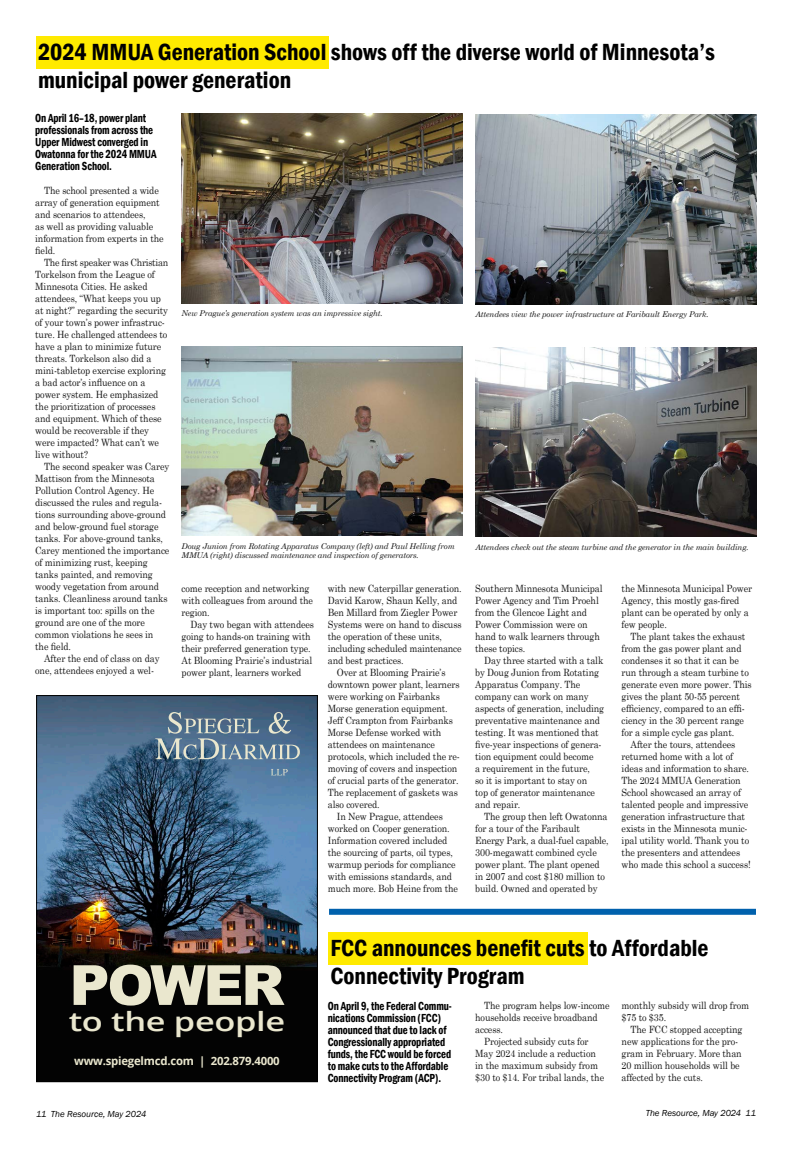
<style>
.page{position:relative;width:792px;height:1152px;background:#fff}
.page>*{position:absolute;margin:0;border:0;box-sizing:border-box;transform-origin:0 0}
.t1{font:900 55.4px "Arial";letter-spacing:-.04em;color:#eae7ce}
.t2{font:600 26.3px "Open Sans";letter-spacing:-.01em;color:#eae7ce;scale:1.31 1}
.Display_-_Headline{font:600 condensed 24px/28px "Franklin Gothic";color:#000}
.t3{font:600 condensed 12px/12px "Franklin Gothic";letter-spacing:-.01em;color:#000;scale:.9 1}
.t4{font:700 11.4px "Open Sans";letter-spacing:-.02em;color:#eae7ce}
.t5{font:10px/12px "Century Schoolbook";letter-spacing:-.01em;color:#1a1a1a;scale:.9 1}
.t6{font:italic 9px "Franklin Gothic";color:#000}
.Cutline{font:italic 8px/9px "Century Schoolbook";letter-spacing:-.02em;color:#1a1a1a}
</style>
<div class="page">
<div style="left:36px;top:36px;width:292px;height:32px;background:#ffea00"></div>
<img style="left:38px;top:697px;width:278px;height:383px">
<svg style="left:271px;top:769px;width:17px;height:6px"></svg>
<svg style="left:155px;top:712px;width:145px;height:48px;background:#688296"></svg>
<div style="left:36px;top:695px;width:282px;height:387px;border:1px solid #000"></div>
<div style="left:329px;top:909px;width:427px;height:6px;background:#0061ad"></div>
<img style="left:182px;top:114px;width:280px;height:189px">
<img style="left:182px;top:346px;width:280px;height:190px">
<img style="left:475px;top:115px;width:281px;height:189px">
<img style="left:475px;top:347px;width:281px;height:190px">
<div style="left:328px;top:932px;width:260px;height:32px;background:#ffea00"></div>
<p class="Display_-_Headline" style="left:38px;top:38px;width:678px">2024 MMUA Generation School shows off the diverse world of Minnesota’s municipal power generation</p>
<p class="t3" style="left:35px;top:112px;width:136px">On April 16–18, power plant professionals from across the<br>Upper Midwest converged in<br>Owatonna for the 2024 MMUA<br>Generation School.</p>
<p class="t5" style="left:35px;top:184px;width:144px;text-indent:9px">The school presented a wide array of generation equipment and scenarios to attendees,<br>as well as providing valuable information from experts in the field.</p>
<p class="t5" style="left:35px;top:256px;width:149px;text-indent:9px">The first speaker was Christian<br>Torkelson from the League of<br>Minnesota Cities. He asked attendees, “What keeps you up at night?” regarding the security of your town’s power infrastruc&shy;ture. He challenged attendees to have a plan to minimize future threats. Torkelson also did a mini-tabletop exercise exploring a bad actor’s influence on a power system. He emphasized the prioritization of processes and equipment. Which of these would be recoverable if they were impacted? What can’t we live without?</p>
<p class="t5" style="left:35px;top:460px;width:151px;text-indent:9px">The second speaker was Carey<br>Mattison from the Minnesota<br>Pollution Control Agency. He discussed the rules and regula&shy;tions surrounding above-ground and below-ground fuel storage tanks. For above-ground tanks,<br>Carey mentioned the importance of minimizing rust, keeping tanks painted, and removing woody vegetation from around tanks. Cleanliness around tanks is important too: spills on the ground are one of the more common violations he sees in<br>the field.</p>
<p class="t5" style="left:35px;top:652px;width:140px;text-indent:9px">After the end of class on day one, attendees enjoyed a wel-</p>
<p class="Cutline" style="left:182px;top:309px;width:203px">New Prague’s generation system was an impressive sight.</p>
<p class="Cutline" style="left:475px;top:310px;width:235px">Attendees view the power infrastructure at Faribault Energy Park.</p>
<p class="Cutline" style="left:182px;top:541px;width:275px">Doug Junion from Rotating Apparatus Company (left) and Paul Helling from<br>MMUA (right) discussed maintenance and inspection of generators.</p>
<p class="Cutline" style="left:475px;top:542px;width:275px">Attendees check out the steam turbine and the generator in the main building.</p>
<p class="t5" style="left:475px;top:582px;width:143px">Southern Minnesota Municipal<br>Power Agency and Tim Proehl from the Glencoe Light and<br>Power Commission were on hand to walk learners through these topics.</p>
<p class="t5" style="left:475px;top:654px;width:145px;text-indent:9px">Day three started with a talk by Doug Junion from Rotating<br>Apparatus Company. The company can work on many aspects of generation, including preventative maintenance and testing. It was mentioned that five-year inspections of genera&shy;tion equipment could become<br>a requirement in the future,<br>so it is important to stay on<br>top of generator maintenance and repair.</p>
<p class="t5" style="left:475px;top:810px;width:150px;text-indent:9px">The group then left Owatonna for a tour of the Faribault<br>Energy Park, a dual-fuel capable,<br>300-megawatt combined cycle power plant. The plant opened in 2007 and cost $180 million to build. Owned and operated by</p>
<p class="t5" style="left:622px;top:582px;width:147px">the Minnesota Municipal Power<br>Agency, this mostly gas-fired plant can be operated by only a few people.</p>
<p class="t5" style="left:622px;top:630px;width:146px;text-indent:9px">The plant takes the exhaust from the gas power plant and condenses it so that it can be run through a steam turbine to generate even more power. This gives the plant 50-55 percent efficiency, compared to an effi&shy;ciency in the 30 percent range for a simple cycle gas plant.</p>
<p class="t5" style="left:622px;top:738px;width:145px;text-indent:9px">After the tours, attendees returned home with a lot of ideas and information to share.<br>The 2024 MMUA Generation<br>School showcased an array of talented people and impressive generation infrastructure that exists in the Minnesota munic&shy;ipal utility world. Thank you to the presenters and attendees who made this school a success!</p>
<p class="t5" style="left:328px;top:582px;width:150px">with new Caterpillar generation.<br>David Karow, Shaun Kelly, and<br>Ben Millard from Ziegler Power<br>Systems were on hand to discuss the operation of these units, including scheduled maintenance and best practices.</p>
<p class="t5" style="left:328px;top:666px;width:148px;text-indent:9px">Over at Blooming Prairie’s downtown power plant, learners were working on Fairbanks<br>Morse generation equipment.<br>Jeff Crampton from Fairbanks<br>Morse Defense worked with attendees on maintenance protocols, which included the re&shy;moving of covers and inspection of crucial parts of the generator.<br>The replacement of gaskets was also covered.</p>
<p class="t5" style="left:328px;top:810px;width:146px;text-indent:9px">In New Prague, attendees worked on Cooper generation.<br>Information covered included the sourcing of parts, oil types, warmup periods for compliance with emissions standards, and much more. Bob Heine from the</p>
<p class="t5" style="left:182px;top:582px;width:148px">come reception and networking with colleagues from around the region.</p>
<p class="t5" style="left:182px;top:618px;width:149px;text-indent:9px">Day two began with attendees going to hands-on training with their preferred generation type.<br>At Blooming Prairie’s industrial power plant, learners worked</p>
<p class="t1" style="left:70px;top:945px;width:216px">POWER</p>
<p class="t2" style="left:69px;top:1003px;width:167px">to the people</p>
<p class="t4" style="left:74px;top:1053px;width:207px">www.spiegelmcd.com | 202.879.4000</p>
<p class="t6" style="left:36px;top:1108px;width:112px">11 The Resource, May 2024</p>
<p class="Display_-_Headline" style="left:330px;top:934px;width:380px">FCC announces benefit cuts to Affordable<br>Connectivity Program</p>
<p class="t5" style="left:475px;top:999px;width:151px;text-indent:9px">The program helps low-income households receive broadband access.</p>
<p class="t5" style="left:475px;top:1035px;width:145px;text-indent:9px">Projected subsidy cuts for<br>May 2024 include a reduction in the maximum subsidy from $30 to $14. For tribal lands, the</p>
<p class="t5" style="left:622px;top:999px;width:143px">monthly subsidy will drop from $75 to $35.</p>
<p class="t5" style="left:622px;top:1023px;width:136px;text-indent:9px">The FCC stopped accepting new applications for the pro&shy;gram in February. More than<br>20 million households will be affected by the cuts.</p>
<p class="t6" style="left:646px;top:1107px;width:112px">The Resource, May 2024 11</p>
<p class="t3" style="left:328px;top:1000px;width:139px">On April 9, the Federal Commu&shy;nications Commission (FCC) announced that due to lack of<br>Congressionally appropriated funds, the FCC would be forced to make cuts to the Affordable<br>Connectivity Program (ACP).</p>
</div>
